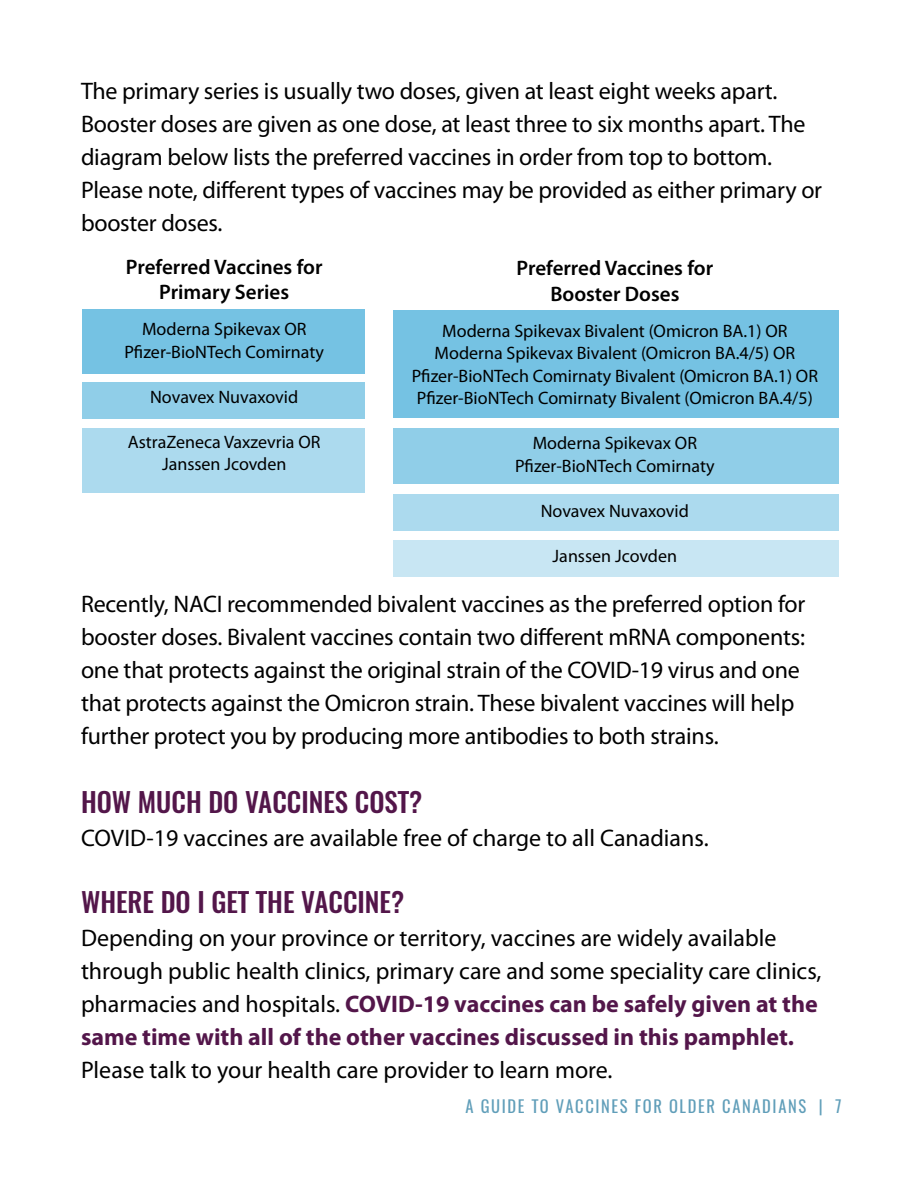
<style>
.page{position:relative;width:918px;height:1188px;background:#fff}
.page>*{position:absolute;margin:0;border:0;box-sizing:border-box;transform-origin:0 0}
.t1{font:500 27px "Oswald";color:#53164a}
.t2{font:24px/33px "Myriad Pro";letter-spacing:-.01em;color:#000}
.t3{font:600 21px/25.5px "Myriad Pro";color:#000;text-align:center}
.t4{font:18px/22.5px "Myriad Pro";color:#000;text-align:center}
.t5{font:16.5px "Oswald";letter-spacing:.1em;color:#609eb9}
.s1{font-weight:700;color:#53164a}
</style>
<div class="page">
<div style="left:82px;top:310px;width:282px;height:64px;background:#75c2e3"></div>
<div style="left:393px;top:310px;width:445px;height:107px;background:#75c2e3"></div>
<div style="left:82px;top:382px;width:282px;height:37px;background:#90cee8"></div>
<div style="left:393px;top:428px;width:445px;height:55px;background:#90cee8"></div>
<div style="left:82px;top:428px;width:282px;height:65px;background:#acdaee"></div>
<div style="left:393px;top:494px;width:445px;height:36px;background:#acdaee"></div>
<div style="left:393px;top:540px;width:445px;height:37px;background:#c8e6f3"></div>
<p class="t2" style="left:81px;top:74px;width:743px">The primary series is usually two doses, given at least eight weeks apart.<br>Booster doses are given as one dose, at least three to six months apart. The diagram below lists the preferred vaccines in order from top to bottom.<br>Please note, different types of vaccines may be provided as either primary or booster doses.</p>
<p class="t3" style="left:126px;top:254px;width:198px">Preferred Vaccines for<br>Primary Series</p>
<p class="t4" style="left:124px;top:318px;width:201px">Moderna Spikevax OR<br>Pfizer-BioNTech Comirnaty</p>
<p class="t4" style="left:150px;top:385px;width:150px">Novavex Nuvaxovid</p>
<p class="t4" style="left:128px;top:430px;width:194px">AstraZeneca Vaxzevria OR<br>Janssen Jcovden</p>
<p class="t3" style="left:517px;top:255px;width:198px">Preferred Vaccines for<br>Booster Doses</p>
<p class="t4" style="left:412px;top:319px;width:408px">Moderna Spikevax Bivalent (Omicron BA.1) OR Moderna Spikevax Bivalent (Omicron BA.4/5) OR Pfizer-BioNTech Comirnaty Bivalent (Omicron BA.1) OR Pfizer-BioNTech Comirnaty Bivalent (Omicron BA.4/5)</p>
<p class="t4" style="left:515px;top:432px;width:201px">Moderna Spikevax OR<br>Pfizer-BioNTech Comirnaty</p>
<p class="t4" style="left:541px;top:499px;width:150px">Novavex Nuvaxovid</p>
<p class="t4" style="left:553px;top:544px;width:126px">Janssen Jcovden</p>
<p class="t2" style="left:81px;top:587px;width:726px">Recently, NACI recommended bivalent vaccines as the preferred option for booster doses. Bivalent vaccines contain two different mRNA components: one that protects against the original strain of the COVID-19 virus and one that protects against the Omicron strain. These bivalent vaccines will help further protect you by producing more antibodies to both strains.</p>
<p class="t1" style="left:81px;top:783px;width:343px">HOW MUCH DO VACCINES COST?</p>
<p class="t2" style="left:81px;top:821px;width:629px">COVID-19 vaccines are available free of charge to all Canadians.</p>
<p class="t1" style="left:81px;top:883px;width:325px">WHERE DO I GET THE VACCINE?</p>
<p class="t2" style="left:81px;top:921px;width:742px">Depending on your province or territory, vaccines are widely available through public health clinics, primary care and some speciality care clinics, pharmacies and hospitals. <span class="s1">COVID-19 vaccines can be safely given at the same time with all of the other vaccines discussed in this pamphlet.</span></p>
<p class="t2" style="left:81px;top:1053px;width:533px">Please talk to your health care provider to learn more.</p>
<p class="t5" style="left:466px;top:1095px;width:378px">A GUIDE TO VACCINES FOR OLDER CANADIANS | 7</p>
</div>
